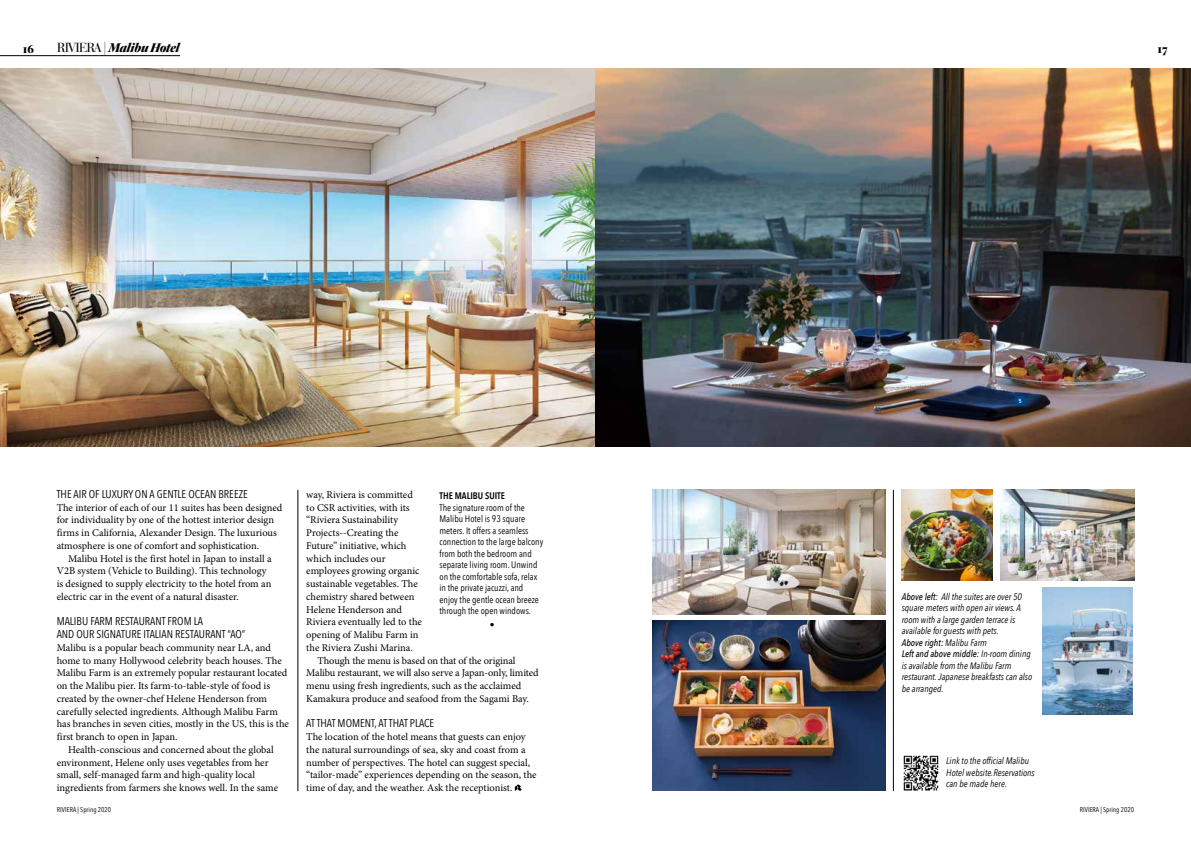
<style>
.page{position:relative;width:1191px;height:842px;background:#fff}
.page>*{position:absolute;margin:0;border:0;box-sizing:border-box;transform-origin:0 0}
.t1{font:italic 900 13px "Quarto";color:#000}
.t2{font:900 12px "Quarto";color:#000}
.t3{font:11.2px/12.7px "Avenir Next Condensed";color:#000}
.t4{font:10.4px/12.8px "Minion Pro";letter-spacing:-.005em;color:#000}
.t5{font:italic 9.5px/11.5px "Avenir Next Condensed";color:#000}
.t6{font:9.5px/11.5px "Avenir Next Condensed";color:#000}
.t7{font:600 9.5px "Avenir Next Condensed";color:#000}
.t8{font:7px "Avenir Next Condensed";color:#000}
.t9{font:700 5.7px "DIN Alternate";color:#fff}
.s1{font-family:"Bauer Bodoni";font-weight:400;font-style:normal}
.s2{font-style:normal}
.s3{font-weight:500}
</style>
<div class="page">
<img style="left:0;top:68px;width:595px;height:379px">
<img style="left:652px;top:490px;width:233px;height:124px">
<img style="left:652px;top:620px;width:233px;height:171px">
<img style="left:1000px;top:490px;width:134px;height:91px">
<img style="left:595px;top:68px;width:596px;height:379px">
<img style="left:901px;top:490px;width:91px;height:91px">
<div style="left:1015px;top:396px;width:10px;height:10px;background:#048"></div>
<img style="left:903px;top:755px;width:36px;height:36px">
<svg style="left:515px;top:784px;width:7px;height:7px"></svg>
<img style="left:1042px;top:587px;width:90px;height:127px">
<hr style="left:0;top:55px;width:180px;height:1px;background:#000">
<hr style="left:893px;top:490px;width:1px;height:301px;background:#000">
<hr style="left:298px;top:490px;width:1px;height:301px;background:#000">
<p class="t1" style="left:57px;top:39px;width:124px"><span class="s1">RIVIERA</span> <span class="s2">|</span> Malibu Hotel</p>
<p class="t2" style="left:23px;top:40px;width:13px">16</p>
<p class="t2" style="left:1157px;top:40px;width:12px">17</p>
<p class="t3" style="left:57px;top:487px;width:193px">THE AIR OF LUXURY ON A GENTLE OCEAN BREEZE</p>
<p class="t4" style="left:57px;top:501px;width:227px">The interior of each of our 11 suites has been designed for individuality by one of the hottest interior design firms in California, Alexander Design. The luxurious atmosphere is one of comfort and sophistication.</p>
<p class="t4" style="left:57px;top:552px;width:216px;text-indent:11px">Malibu Hotel is the first hotel in Japan to install a V2B system (Vehicle to Building). This technology is designed to supply electricity to the hotel from an electric car in the event of a natural disaster.</p>
<p class="t3" style="left:57px;top:614px;width:190px">MALIBU FARM RESTAURANT FROM LA<br>AND OUR SIGNATURE ITALIAN RESTAURANT “AO”</p>
<p class="t4" style="left:57px;top:641px;width:234px">Malibu is a popular beach community near LA, and home to many Hollywood celebrity beach houses. The Malibu Farm is an extremely popular restaurant located on the Malibu pier. Its farm-to-table-style of food is created by the owner-chef Helene Henderson from carefully selected ingredients. Although Malibu Farm has branches in seven cities, mostly in the US, this is the first branch to open in Japan.</p>
<p class="t4" style="left:57px;top:743px;width:223px;text-indent:11px">Health-conscious and concerned about the global environment, Helene only uses vegetables from her small, self-managed farm and high-quality local ingredients from farmers she knows well. In the same</p>
<p class="t4" style="left:306px;top:488px;width:108px">way, Riviera is committed</p>
<p class="t4" style="left:306px;top:501px;width:105px">to CSR activities, with its</p>
<p class="t4" style="left:306px;top:514px;width:93px">“Riviera Sustainability</p>
<p class="t4" style="left:306px;top:526px;width:94px">Projects--Creating the</p>
<p class="t4" style="left:306px;top:539px;width:102px">Future” initiative, which</p>
<p class="t4" style="left:306px;top:552px;width:81px">which includes our</p>
<p class="t4" style="left:306px;top:565px;width:115px">employees growing organic</p>
<p class="t4" style="left:306px;top:577px;width:113px">sustainable vegetables. The</p>
<p class="t4" style="left:306px;top:590px;width:110px">chemistry shared between</p>
<p class="t4" style="left:306px;top:603px;width:97px">Helene Henderson and</p>
<p class="t4" style="left:306px;top:616px;width:117px">Riviera eventually led to the</p>
<p class="t4" style="left:306px;top:628px;width:114px">opening of Malibu Farm in</p>
<p class="t4" style="left:306px;top:641px;width:108px">the Riviera Zushi Marina.</p>
<p class="t4" style="left:317px;top:654px;width:199px">Though the menu is based on that of the original</p>
<p class="t4" style="left:306px;top:667px;width:234px">Malibu restaurant, we will also serve a Japan-only, limited</p>
<p class="t4" style="left:306px;top:679px;width:217px">menu using fresh ingredients, such as the acclaimed</p>
<p class="t4" style="left:306px;top:692px;width:224px">Kamakura produce and seafood from the Sagami Bay.</p>
<p class="t3" style="left:306px;top:716px;width:129px">AT THAT MOMENT, AT THAT PLACE</p>
<p class="t4" style="left:306px;top:730px;width:232px">The location of the hotel means that guests can enjoy the natural surroundings of sea, sky and coast from a number of perspectives. The hotel can suggest special, “tailor-made” experiences depending on the season, the time of day, and the weather. Ask the receptionist.</p>
<p class="t7" style="left:439px;top:488px;width:67px">THE MALIBU SUITE</p>
<p class="t6" style="left:439px;top:501px;width:105px">The signature room of the<br>Malibu Hotel is 93 square meters. It offers a seamless connection to the large balcony from both the bedroom and separate living room. Unwind on the comfortable sofa, relax in the private jacuzzi, and enjoy the gentle ocean breeze through the open windows.</p>
<p class="t6" style="left:490px;top:618px;width:6px">•</p>
<p class="t9" style="left:1018px;top:397px;width:4px">5</p>
<p class="t5" style="left:901px;top:591px;width:132px"><span class="s3">Above left:</span> All the suites are over 50 square meters with open air views. A room with a large garden terrace is available for guests with pets.<br><span class="s3">Above right:</span> Malibu Farm<br><span class="s3">Left and above middle:</span> In-room dining is available from the Malibu Farm restaurant. Japanese breakfasts can also be arranged.</p>
<p class="t5" style="left:946px;top:755px;width:90px">Link to the official Malibu<br>Hotel website.Reservations can be made here.</p>
<p class="t8" style="left:57px;top:804px;width:56px">RIVIERA | Spring 2020</p>
<p class="t8" style="left:1080px;top:804px;width:56px">RIVIERA | Spring 2020</p>
</div>
